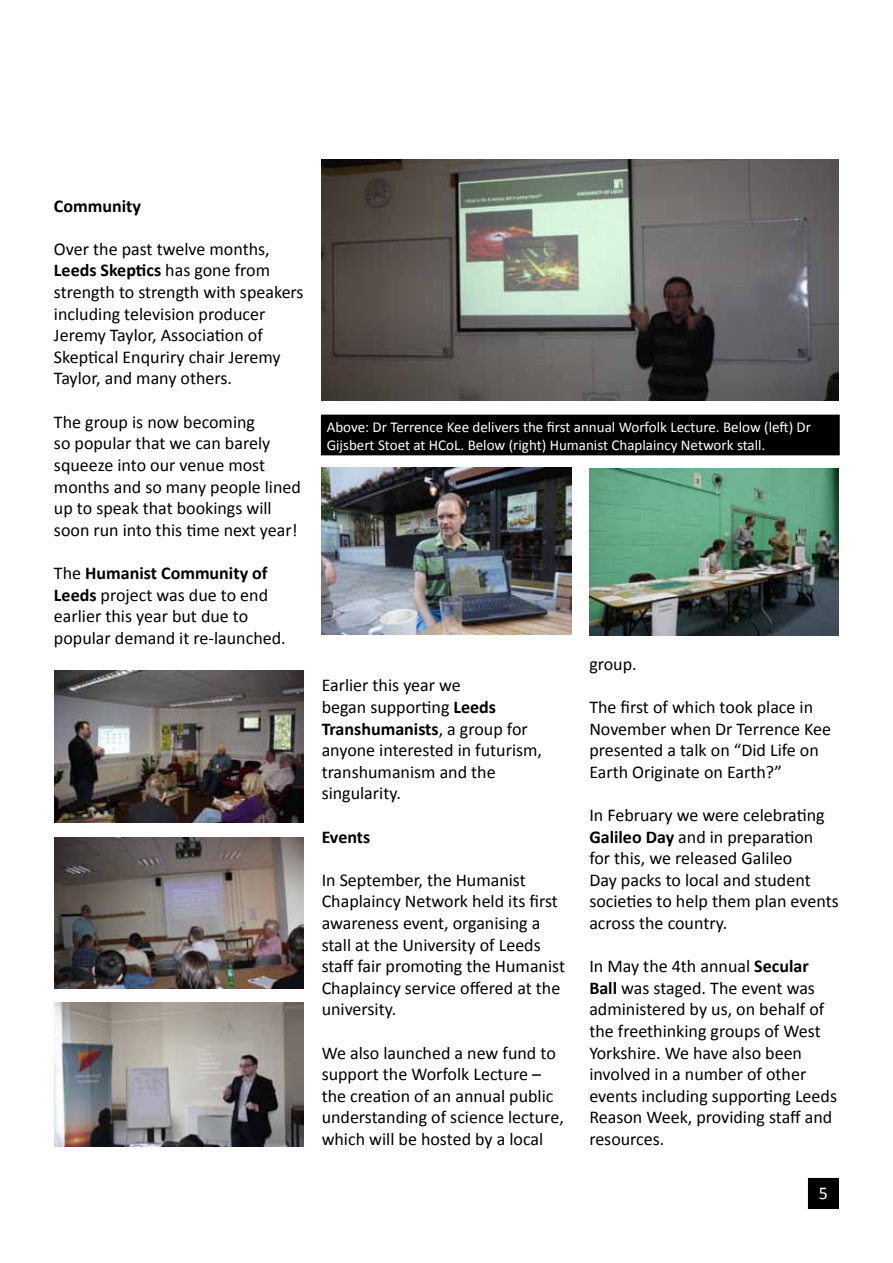
<style>
.page{position:relative;width:893px;height:1263px;background:#fff}
.page>*{position:absolute;margin:0;border:0;box-sizing:border-box;transform-origin:0 0}
.t1{font:18px/21.6px "Calibri";color:#000}
.t2{font:700 18px "Calibri";color:#000}
.t3{font:18px "Calibri";color:#fff}
.t4{font:15px/18px "Calibri";color:#fff}
.s1{font-weight:700}
</style>
<div class="page">
<div style="left:809px;top:1179px;width:29px;height:29px;background:#000"></div>
<div style="left:808px;top:1178px;width:31px;height:31px;border:2px solid #000"></div>
<img style="left:322px;top:159px;width:517px;height:242px">
<img style="left:322px;top:468px;width:249px;height:166px">
<img style="left:589px;top:469px;width:250px;height:166px">
<div style="left:322px;top:415px;width:517px;height:40px;background:#000"></div>
<img style="left:54px;top:671px;width:250px;height:151px">
<img style="left:54px;top:837px;width:250px;height:152px">
<img style="left:54px;top:1002px;width:250px;height:144px">
<p class="t2" style="left:54px;top:195px;width:89px">Community</p>
<p class="t1" style="left:54px;top:237px;width:251px">Over the past twelve months,<br><span class="s1">Leeds Skeptics</span> has gone from strength to strength with speakers including television producer<br>Jeremy Taylor, Association of<br>Skeptical Enquriry chair Jeremy<br>Taylor, and many others.</p>
<p class="t1" style="left:54px;top:410px;width:248px">The group is now becoming<br>so popular that we can barely squeeze into our venue most months and so many people lined up to speak that bookings will soon run into this time next year!</p>
<p class="t1" style="left:54px;top:561px;width:233px">The <span class="s1">Humanist Community of<br>Leeds</span> project was due to end earlier this year but due to popular demand it re-launched.</p>
<p class="t4" style="left:327px;top:417px;width:486px">Above: Dr Terrence Kee delivers the first annual Worfolk Lecture. Below (left) Dr<br>Gijsbert Stoet at HCoL. Below (right) Humanist Chaplaincy Network stall.</p>
<p class="t1" style="left:322px;top:674px;width:222px">Earlier this year we<br>began supporting <span class="s1">Leeds<br>Transhumanists</span>, a group for anyone interested in futurism, transhumanism and the singularity.</p>
<p class="t2" style="left:322px;top:825px;width:50px">Events</p>
<p class="t1" style="left:322px;top:868px;width:245px">In September, the Humanist<br>Chaplaincy Network held its first awareness event, organising a stall at the University of Leeds staff fair promoting the Humanist<br>Chaplaincy service offered at the university.</p>
<p class="t1" style="left:322px;top:1041px;width:244px">We also launched a new fund to support the Worfolk Lecture – the creation of an annual public understanding of science lecture, which will be hosted by a local</p>
<p class="t1" style="left:589px;top:652px;width:49px">group.</p>
<p class="t1" style="left:589px;top:695px;width:243px">The first of which took place in<br>November when Dr Terrence Kee presented a talk on “Did Life on<br>Earth Originate on Earth?”</p>
<p class="t1" style="left:589px;top:803px;width:251px">In February we were celebrating<br><span class="s1">Galileo Day</span> and in preparation<br>for this, we released Galileo<br>Day packs to local and student societies to help them plan events across the country.</p>
<p class="t1" style="left:589px;top:954px;width:249px">In May the 4th annual <span class="s1">Secular<br>Ball</span> was staged. The event was administered by us, on behalf of the freethinking groups of West<br>Yorkshire. We have also been involved in a number of other events including supporting Leeds<br>Reason Week, providing staff and resources.</p>
<p class="t3" style="left:819px;top:1182px;width:11px">5</p>
</div>
